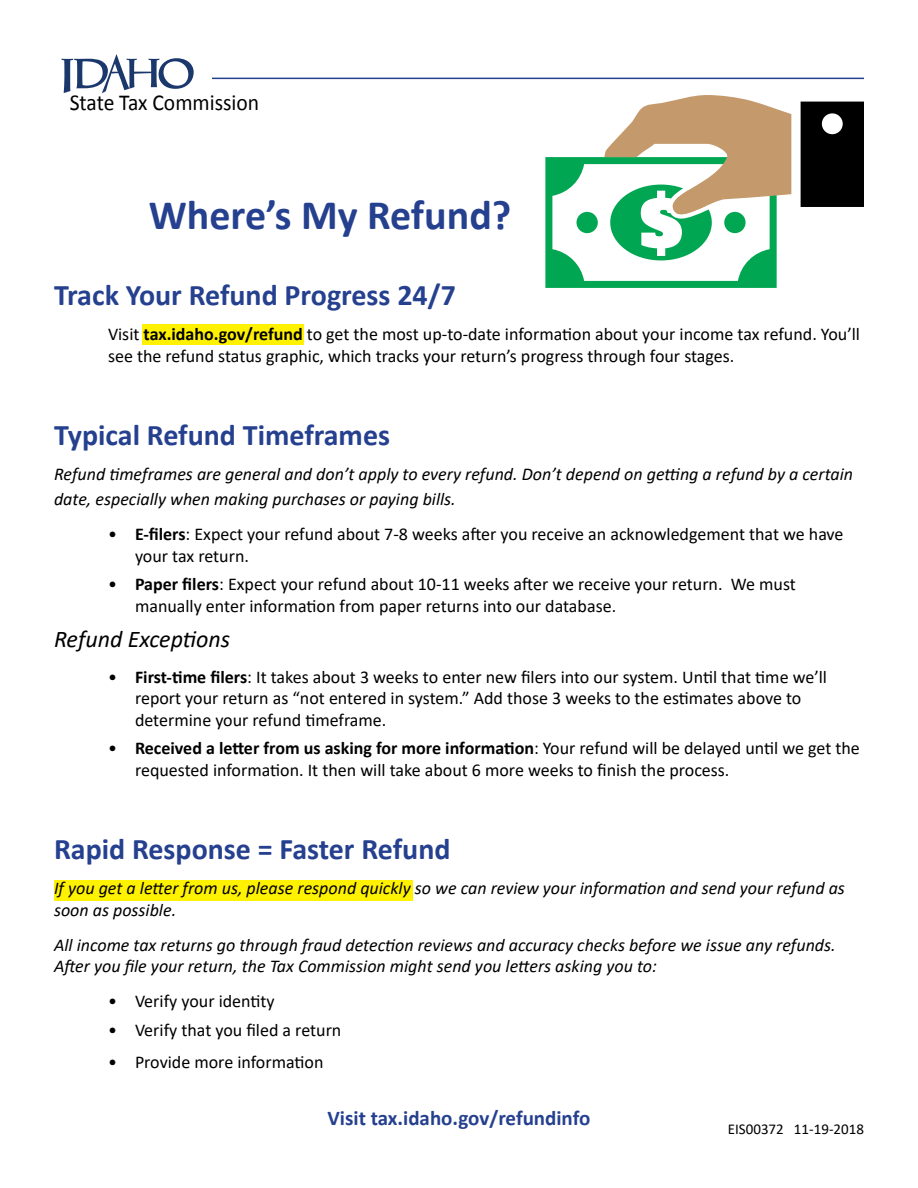
<style>
.page{position:relative;width:918px;height:1188px;background:#fff}
.page>*{position:absolute;margin:0;border:0;box-sizing:border-box;transform-origin:0 0}
.t1{font:700 42px "Calibri";color:#25408f}
.t2{font:700 30px "Calibri";color:#25408f}
.t3{font:italic 24px "Calibri";color:#000}
.t4{font:22.8px "Calibri";color:#000;scale:.94 1}
.t5{font:700 21px "Calibri";color:#25408f}
.t6{font:18px/21.6px "Calibri";color:#000}
.t7{font:italic 18px/21.6px "Calibri";color:#000}
.t8{font:15px "Calibri";color:#000}
.s1{font-weight:700}
</style>
<div class="page">
<svg style="left:545px;top:95px;width:246px;height:193px"></svg>
<div style="left:801px;top:102px;width:63px;height:105px;background:#000"></div>
<hr style="left:212px;top:78px;width:652px;height:1px;background:#25408f">
<svg style="left:61px;top:54px;width:133px;height:39px"></svg>
<div style="left:143px;top:325px;width:161px;height:20px;background:#fff200"></div>
<div style="left:54px;top:880px;width:359px;height:20px;background:#fff200"></div>
<p class="t4" style="left:70px;top:89px;width:203px">State Tax Commission</p>
<h1 class="t1" style="left:149px;top:185px;width:364px">Where’s My Refund?</h1>
<h2 class="t2" style="left:54px;top:274px;width:403px">Track Your Refund Progress 24/7</h2>
<p class="t6" style="left:108px;top:323px;width:754px">Visit <span class="s1">tax.idaho.gov/refund</span> to get the most up-to-date information about your income tax refund. You’ll see the refund status graphic, which tracks your return’s progress through four stages.</p>
<h2 class="t2" style="left:54px;top:414px;width:338px">Typical Refund Timeframes</h2>
<p class="t7" style="left:54px;top:461px;width:801px;line-height:25.2px">Refund timeframes are general and don’t apply to every refund. Don’t depend on getting a refund by a certain date, especially when making purchases or paying bills.</p>
<p class="t6" style="left:135px;top:523px;width:710px;text-indent:-27px">• <span class="s1">E-filers</span>: Expect your refund about 7-8 weeks after you receive an acknowledgement that we have your tax return.</p>
<p class="t6" style="left:135px;top:573px;width:662px;text-indent:-27px">• <span class="s1">Paper filers</span>: Expect your refund about 10-11 weeks after we receive your return. We must manually enter information from paper returns into our database.</p>
<h3 class="t3" style="left:54px;top:623px;width:178px">Refund Exceptions</h3>
<p class="t6" style="left:135px;top:665px;width:694px;text-indent:-27px">• <span class="s1">First-time filers</span>: It takes about 3 weeks to enter new filers into our system. Until that time we’ll report your return as “not entered in system.” Add those 3 weeks to the estimates above to determine your refund timeframe.</p>
<p class="t6" style="left:135px;top:737px;width:726px;text-indent:-27px">• <span class="s1">Received a letter from us asking for more information</span>: Your refund will be delayed until we get the requested information. It then will take about 6 more weeks to finish the process.</p>
<h2 class="t2" style="left:54px;top:828px;width:398px">Rapid Response = Faster Refund</h2>
<p class="t7" style="left:54px;top:877px;width:792px">If you get a letter from us, please respond quickly so we can review your information and send your refund as soon as possible.</p>
<p class="t7" style="left:54px;top:933px;width:783px">All income tax returns go through fraud detection reviews and accuracy checks before we issue any refunds.<br>After you file your return, the Tax Commission might send you letters asking you to:</p>
<p class="t6" style="left:108px;top:990px;width:168px">• Verify your identity</p>
<p class="t6" style="left:108px;top:1019px;width:235px">• Verify that you filed a return</p>
<p class="t6" style="left:108px;top:1051px;width:217px">• Provide more information</p>
<p class="t5" style="left:328px;top:1103px;width:264px">Visit tax.idaho.gov/refundinfo</p>
<p class="t8" style="left:728px;top:1119px;width:138px">EIS00372 11-19-2018</p>
</div>
